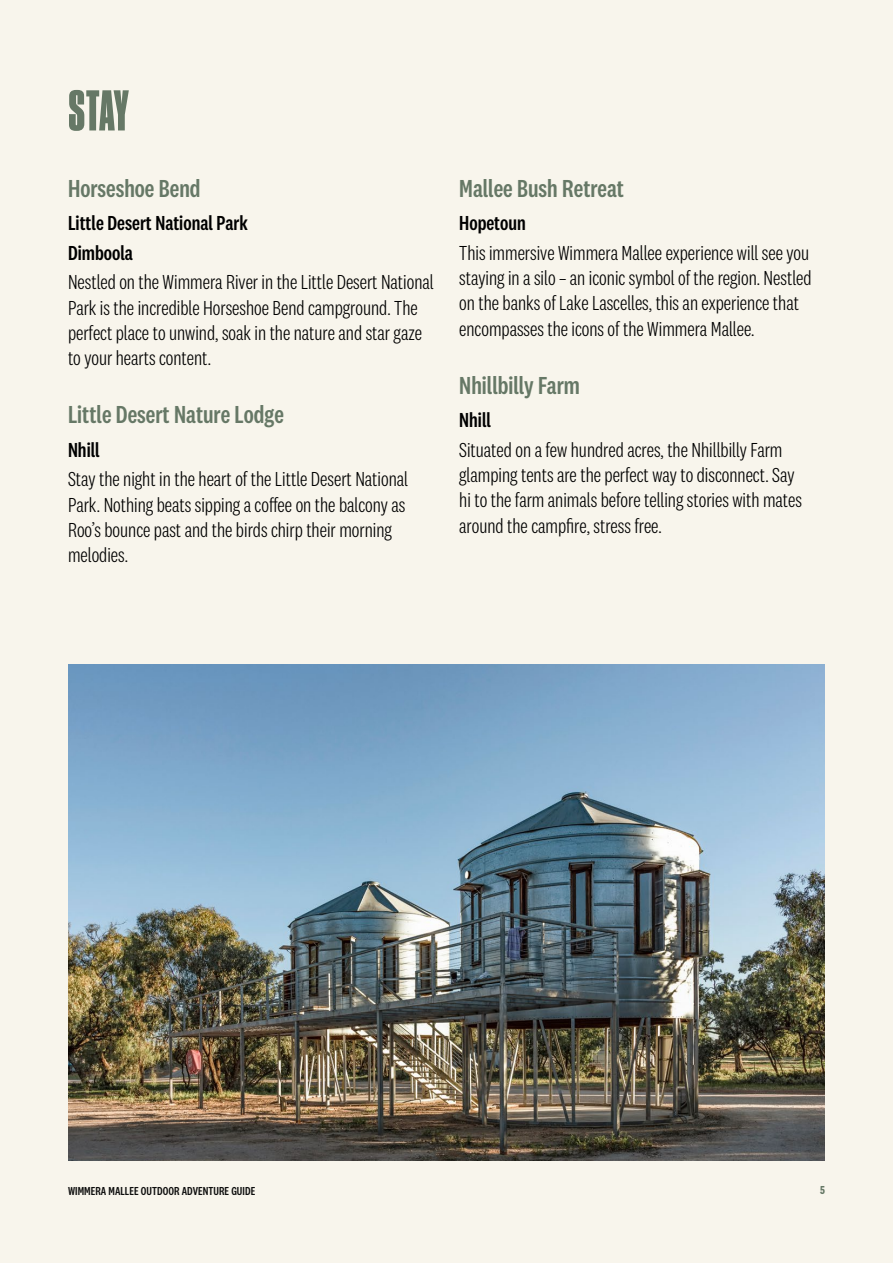
<style>
.page{position:relative;width:893px;height:1263px;background:#f8f5ec}
.page>*{position:absolute;margin:0;border:0;box-sizing:border-box;transform-origin:0 0}
.t1{font:54px "Druk Condensed Super";color:#667866}
.t2{font:500 25.5px "National 2 Condensed";color:#667866}
.t3{font:300 21px/25.2px "National 2 Condensed";color:#000}
.t4{font:500 21px/29.4px "National 2 Condensed";color:#000}
.t5{font:500 12px "National 2 Condensed";letter-spacing:.005em;color:#0d0d0d}
.t6{font:700 12px "National 2 Condensed";color:#667866}
</style>
<div class="page">
<img style="left:68px;top:664px;width:757px;height:497px">
<h1 class="t1" style="left:69px;top:77px;width:62px">STAY</h1>
<p class="t2" style="left:68px;top:174px;width:134px">Horseshoe Bend</p>
<p class="t4" style="left:68px;top:209px;width:181px">Little Desert National Park<br>Dimboola</p>
<p class="t3" style="left:68px;top:270px;width:367px">Nestled on the Wimmera River in the Little Desert National Park is the incredible Horseshoe Bend campground. The perfect place to unwind, soak in the nature and star gaze to your hearts content.</p>
<p class="t2" style="left:68px;top:401px;width:217px">Little Desert Nature Lodge</p>
<p class="t4" style="left:68px;top:435px;width:33px">Nhill</p>
<p class="t3" style="left:68px;top:467px;width:341px">Stay the night in the heart of the Little Desert National Park. Nothing beats sipping a coffee on the balcony as Roo’s bounce past and the birds chirp their morning melodies.</p>
<p class="t2" style="left:459px;top:174px;width:166px">Mallee Bush Retreat</p>
<p class="t4" style="left:459px;top:209px;width:68px">Hopetoun</p>
<p class="t3" style="left:459px;top:240px;width:354px">This immersive Wimmera Mallee experience will see you staying in a silo – an iconic symbol of the region. Nestled on the banks of Lake Lascelles, this an experience that encompasses the icons of the Wimmera Mallee.</p>
<p class="t2" style="left:459px;top:371px;width:122px">Nhillbilly Farm</p>
<p class="t4" style="left:459px;top:405px;width:33px">Nhill</p>
<p class="t3" style="left:459px;top:437px;width:344px">Situated on a few hundred acres, the Nhillbilly Farm glamping tents are the perfect way to disconnect. Say hi to the farm animals before telling stories with mates around the campfire, stress free.</p>
<p class="t5" style="left:68px;top:1184px;width:189px">WIMMERA MALLEE OUTDOOR ADVENTURE GUIDE</p>
<p class="t6" style="left:820px;top:1183px;width:6px">5</p>
</div>
